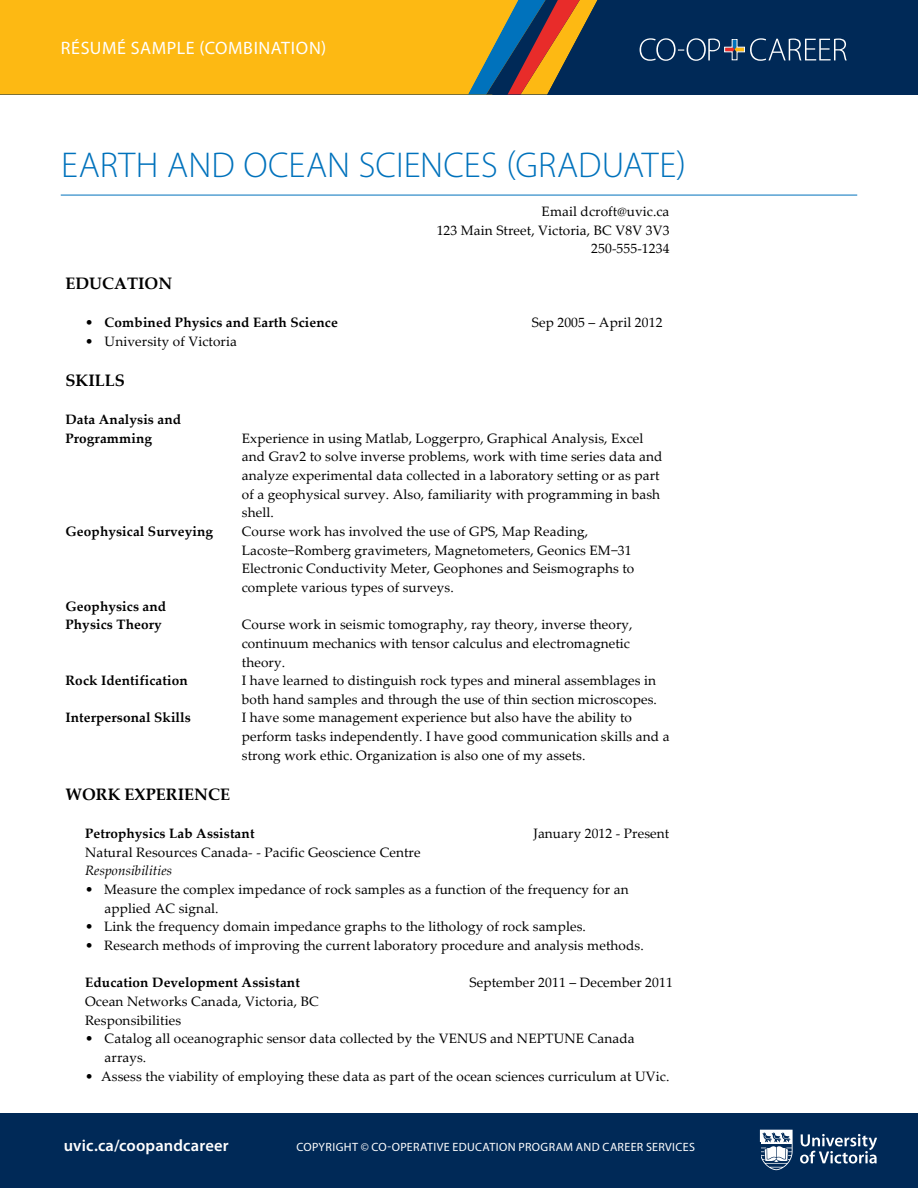
<style>
.page{position:relative;width:918px;height:1188px;background:#fff}
.page>*{position:absolute;margin:0;border:0;box-sizing:border-box;transform-origin:0 0}
.t1{font:300 36px "Myriad Pro";letter-spacing:.005em;color:#0072bc}
.t2{font:18px "Myriad Pro";letter-spacing:.035em;color:#fff}
.t3{font:700 16.65px "Palatino Linotype";color:#000}
.t4{font:600 16.5px "Myriad Pro";letter-spacing:.01em;color:#fff}
.t5{font:13.65px/18.6px "Palatino Linotype";letter-spacing:.01em;color:#000}
.t6{font:700 13.65px/18.6px "Palatino Linotype";letter-spacing:.01em;color:#000}
.t7{font:italic 13.65px "Palatino Linotype";letter-spacing:.005em;color:#000}
.t8{font:12px "Myriad Pro";letter-spacing:.03em;color:#fff}
.s1{font-weight:400}
</style>
<div class="page">
<hr style="left:61px;top:195px;width:796px;height:1px;background:#0072bc">
<div style="left:0;top:1114px;width:918px;height:74px;background:#002957"></div>
<svg style="left:760px;top:1130px;width:33px;height:40px"></svg>
<svg style="left:800px;top:1134px;width:77px;height:30px"></svg>
<div style="left:0;top:0;width:918px;height:94px;background:#002957"></div>
<div style="left:0;top:0;width:454px;height:94px;background:#fdb913"></div>
<svg style="left:454px;top:0;width:393px;height:94px"></svg>
<h2 class="t2" style="left:61px;top:37px;width:267px">RÉSUMÉ SAMPLE (COMBINATION)</h2>
<h2 class="t2" style="left:64px;top:37px;width:171px">INFORMATION SHEET</h2>
<h1 class="t1" style="left:61px;top:143px;width:626px">EARTH AND OCEAN SCIENCES (GRADUATE)</h1>
<p class="t5" style="left:437px;top:202px;width:234px;text-align:right">Email dcroft@uvic.ca<br>123 Main Street, Victoria, BC V8V 3V3<br>250--‐‑555--‐‑1234</p>
<p class="t3" style="left:65px;top:271px;width:108px">EDUCATION</p>
<p class="t6" style="left:85px;top:313px;width:254px"><span class="s1">•</span> Combined Physics and Earth Science</p>
<p class="t5" style="left:532px;top:313px;width:132px">Sep 2005 – April 2012</p>
<p class="t5" style="left:85px;top:331px;width:153px">• University of Victoria</p>
<p class="t3" style="left:65px;top:368px;width:61px">SKILLS</p>
<p class="t6" style="left:65px;top:410px;width:117px">Data Analysis and<br>Programming</p>
<p class="t5" style="left:242px;top:428px;width:422px">Experience in using Matlab, Loggerpro, Graphical Analysis, Excel and Grav2 to solve inverse problems, work with time series data and analyze experimental data collected in a laboratory setting or as part of a geophysical survey. Also, familiarity with programming in bash shell.</p>
<p class="t6" style="left:65px;top:522px;width:149px">Geophysical Surveying</p>
<p class="t5" style="left:242px;top:521px;width:394px">Course work has involved the use of GPS, Map Reading, Lacoste−Romberg gravimeters, Magnetometers, Geonics EM−31<br>Electronic Conductivity Meter, Geophones and Seismographs to complete various types of surveys.</p>
<p class="t6" style="left:65px;top:596px;width:102px">Geophysics and<br>Physics Theory</p>
<p class="t5" style="left:242px;top:615px;width:392px">Course work in seismic tomography, ray theory, inverse theory, continuum mechanics with tensor calculus and electromagnetic theory.</p>
<p class="t6" style="left:65px;top:671px;width:124px">Rock Identification</p>
<p class="t5" style="left:242px;top:671px;width:417px">I have learned to distinguish rock types and mineral assemblages in both hand samples and through the use of thin section microscopes.</p>
<p class="t6" style="left:65px;top:708px;width:127px">Interpersonal Skills</p>
<p class="t5" style="left:242px;top:708px;width:429px">I have some management experience but also have the ability to perform tasks independently. I have good communication skills and a strong work ethic. Organization is also one of my assets.</p>
<p class="t3" style="left:65px;top:782px;width:166px">WORK EXPERIENCE</p>
<p class="t6" style="left:85px;top:824px;width:171px">Petrophysics Lab Assistant</p>
<p class="t5" style="left:533px;top:824px;width:137px">January 2012 --‐‑ Present</p>
<p class="t5" style="left:85px;top:842px;width:337px">Natural Resources Canada--‐‑ --‐‑ Pacific Geoscience Centre</p>
<p class="t7" style="left:85px;top:861px;width:88px">Responsibilities</p>
<p class="t5" style="left:105px;top:880px;width:525px;text-indent:-20px">• Measure the complex impedance of rock samples as a function of the frequency for an applied AC signal.</p>
<p class="t5" style="left:85px;top:917px;width:502px">• Link the frequency domain impedance graphs to the lithology of rock samples.</p>
<p class="t5" style="left:85px;top:936px;width:560px">• Research methods of improving the current laboratory procedure and analysis methods.</p>
<p class="t6" style="left:85px;top:973px;width:216px">Education Development Assistant</p>
<p class="t5" style="left:470px;top:973px;width:205px">September 2011 – December 2011</p>
<p class="t5" style="left:85px;top:992px;width:235px">Ocean Networks Canada, Victoria, BC<br>Responsibilities</p>
<p class="t5" style="left:105px;top:1029px;width:532px;text-indent:-20px">• Catalog all oceanographic sensor data collected by the VENUS and NEPTUNE Canada arrays.</p>
<p class="t5" style="left:85px;top:1066px;width:586px">• Assess the viability of employing these data as part of the ocean sciences curriculum at UVic.</p>
<p class="t4" style="left:64px;top:1135px;width:166px">uvic.ca/coopandcareer</p>
<p class="t8" style="left:296px;top:1140px;width:400px">COPYRIGHT © CO-OPERATIVE EDUCATION PROGRAM AND CAREER SERVICES</p>
</div>
